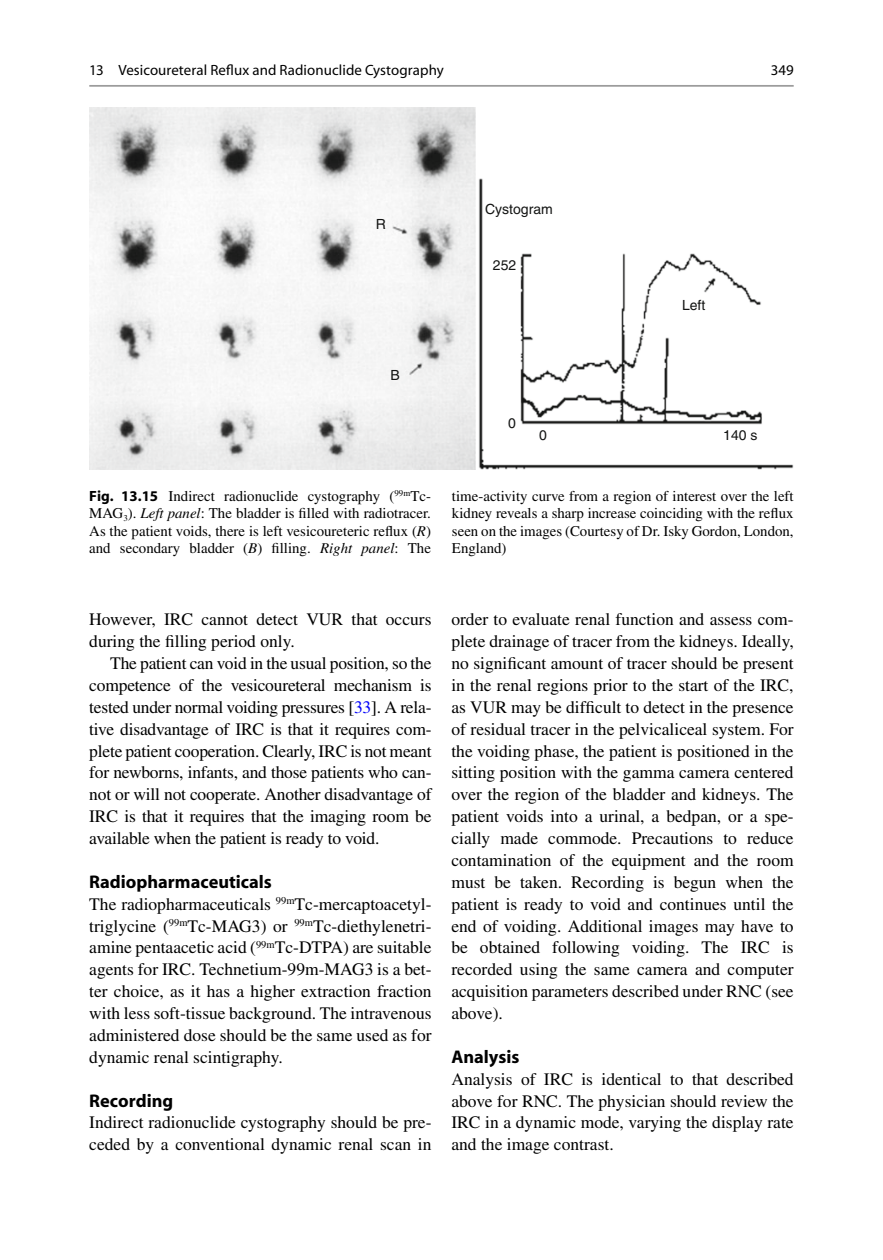
<style>
.page{position:relative;width:883px;height:1260px;background:#fff}
.page>*{position:absolute;margin:0;border:0;box-sizing:border-box;transform-origin:0 0}
.t1{font:700 18.38px "Myriad";color:#000}
.t2{font:17.5px/21.9px "Times";color:#000;text-align:justify}
.t3{font:14.88px/17.5px "Times";color:#000;text-align:justify}
.t4{font:14.88px "Myriad";letter-spacing:.01em;color:#000}
.t5{font:14px "Helvetica";color:#131413}
.s1{font-family:"Myriad";font-weight:700}
.s2{font-style:italic}
.s3{color:#0000fa}
</style>
<div class="page">
<img style="left:89px;top:107px;width:386px;height:363px">
<img style="left:479px;top:178px;width:315px;height:292px">
<hr style="left:89px;top:85px;width:705px;height:2px;background:#9c9c9c">
<p class="t4" style="left:89px;top:64px;width:356px">13 Vesicoureteral Reflux and Radionuclide Cystography</p>
<p class="t4" style="left:771px;top:64px;width:24px">349</p>
<p class="t5" style="left:376px;top:219px;width:12px">R</p>
<p class="t5" style="left:390px;top:370px;width:11px">B</p>
<p class="t5" style="left:485px;top:204px;width:69px">Cystogram</p>
<p class="t5" style="left:493px;top:260px;width:25px">252</p>
<p class="t5" style="left:682px;top:300px;width:25px">Left</p>
<p class="t5" style="left:508px;top:418px;width:9px">0</p>
<p class="t5" style="left:539px;top:430px;width:9px">0</p>
<p class="t5" style="left:723px;top:430px;width:36px">140 s</p>
<p class="t3" style="left:89px;top:489px;width:343px"><span class="s1">Fig. 13.15</span> Indirect radionuclide cystography ( <sup>99m</sup> Tc-MAG <sub>3</sub> ). <span class="s2">Left panel</span> : The bladder is filled with radiotracer.<br>As the patient voids, there is left vesicoureteric reflux ( <span class="s2">R</span> ) and secondary bladder ( <span class="s2">B</span> ) filling. <span class="s2">Right panel</span> : The</p>
<p class="t3" style="left:452px;top:489px;width:343px">time-activity curve from a region of interest over the left kidney reveals a sharp increase coinciding with the reflux seen on the images (Courtesy of Dr. Isky Gordon, London, England)</p>
<p class="t2" style="left:89px;top:610px;width:344px">However, IRC cannot detect VUR that occurs during the filling period only.</p>
<p class="t2" style="left:89px;top:654px;width:344px;text-indent:21px">The patient can void in the usual position, so the competence of the vesicoureteral mechanism is tested under normal voiding pressures [ <span class="s3">33</span> ]. A rela&shy;tive disadvantage of IRC is that it requires com&shy;plete patient cooperation. Clearly, IRC is not meant for newborns, infants, and those patients who can&shy;not or will not cooperate. Another disadvantage of IRC is that it requires that the imaging room be available when the patient is ready to void.</p>
<p class="t1" style="left:89px;top:875px;width:184px">Radiopharmaceuticals</p>
<p class="t2" style="left:89px;top:895px;width:344px">The radiopharmaceuticals <sup>99m</sup> Tc-mercaptoacetyl&shy;triglycine ( <sup>99m</sup> Tc-MAG3) or <sup>99m</sup> Tc-diethylenetri&shy;amine pentaacetic acid ( <sup>99m</sup> Tc-DTPA) are suitable agents for IRC. Technetium-99m-MAG3 is a bet&shy;ter choice, as it has a higher extraction fraction with less soft-tissue background. The intravenous administered dose should be the same used as for dynamic renal scintigraphy.</p>
<p class="t1" style="left:89px;top:1094px;width:85px">Recording</p>
<p class="t2" style="left:89px;top:1113px;width:344px">Indirect radionuclide cystography should be pre&shy;ceded by a conventional dynamic renal scan in</p>
<p class="t2" style="left:451px;top:610px;width:344px">order to evaluate renal function and assess com&shy;plete drainage of tracer from the kidneys. Ideally, no significant amount of tracer should be present in the renal regions prior to the start of the IRC, as VUR may be difficult to detect in the presence of residual tracer in the pelvicaliceal system. For the voiding phase, the patient is positioned in the sitting position with the gamma camera centered over the region of the bladder and kidneys. The patient voids into a urinal, a bedpan, or a spe&shy;cially made commode. Precautions to reduce contamination of the equipment and the room must be taken. Recording is begun when the patient is ready to void and continues until the end of voiding. Additional images may have to be obtained following voiding. The IRC is recorded using the same camera and computer acquisition parameters described under RNC (see above).</p>
<p class="t1" style="left:451px;top:1050px;width:70px">Analysis</p>
<p class="t2" style="left:451px;top:1070px;width:344px">Analysis of IRC is identical to that described above for RNC. The physician should review the IRC in a dynamic mode, varying the display rate and the image contrast.</p>
</div>
